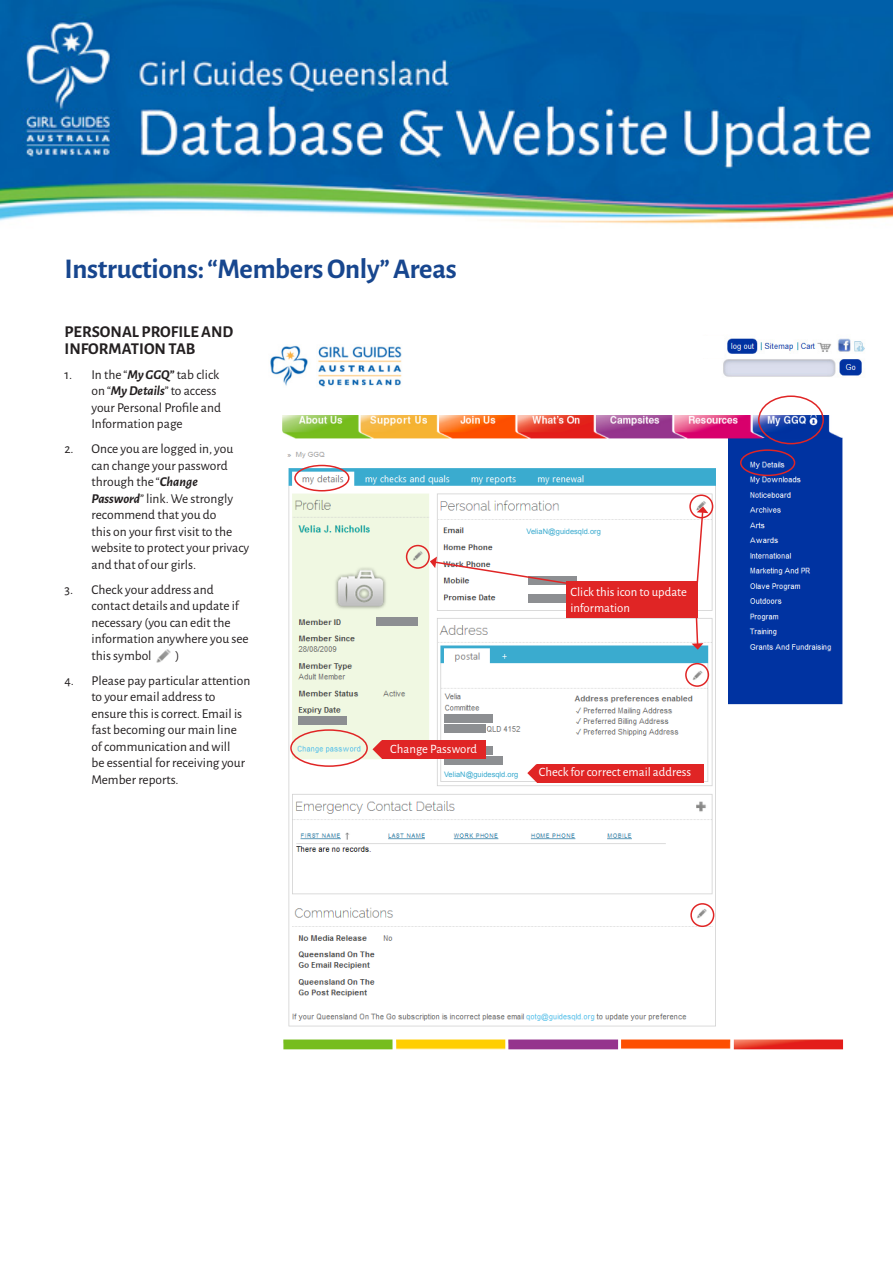
<style>
.page{position:relative;width:893px;height:1263px;background:#fff}
.page>*{position:absolute;margin:0;border:0;box-sizing:border-box;transform-origin:0 0}
.Heading{font:700 28.5px "Alegreya Sans";letter-spacing:-.01em;color:#17468e}
.Heading-2{font:700 16.5px/16.5px "Alegreya Sans";color:#231f20}
.t1{font:13.5px/16.5px "Alegreya Sans";color:#231f20}
.t2{font:12.75px/15.3px "Alegreya Sans";color:#fff}
.t3{font:7.5px "Arial";color:#3aaacf}
.s1{font-weight:700;font-style:italic}
</style>
<div class="page">
<img style="left:270px;top:338px;width:595px;height:65px">
<img style="left:282px;top:415px;width:561px;height:612px">
<img style="left:0;top:0;width:893px;height:224px">
<img style="left:283px;top:1039px;width:561px;height:11px">
<div style="left:444px;top:724px;width:42px;height:8px;background:#8d8f92"></div>
<div style="left:444px;top:715px;width:49px;height:8px;background:#8d8f92"></div>
<div style="left:444px;top:746px;width:49px;height:9px;background:#8d8f92"></div>
<div style="left:298px;top:716px;width:48px;height:8px;background:#8d8f92"></div>
<div style="left:444px;top:757px;width:59px;height:8px;background:#8d8f92"></div>
<div style="left:376px;top:618px;width:42px;height:8px;background:#8d8f92"></div>
<svg style="left:572px;top:577px;width:5px;height:5px"></svg>
<div style="left:528px;top:594px;width:49px;height:8px;background:#8d8f92"></div>
<div style="left:758px;top:395px;width:66px;height:49px;border:2px solid #e02525;border-radius:50%"></div>
<div style="left:689px;top:494px;width:24px;height:24px;border:2px solid #e02525;border-radius:50%"></div>
<div style="left:685px;top:663px;width:24px;height:24px;border:2px solid #e02525;border-radius:50%"></div>
<div style="left:690px;top:903px;width:24px;height:24px;border:2px solid #e02525;border-radius:50%"></div>
<div style="left:406px;top:545px;width:24px;height:24px;border:2px solid #e02525;border-radius:50%"></div>
<div style="left:740px;top:449px;width:55px;height:27px;border:2px solid #e02525;border-radius:50%"></div>
<div style="left:290px;top:729px;width:78px;height:38px;border:2px solid #e02525;border-radius:50%"></div>
<div style="left:294px;top:465px;width:55px;height:26px;border:2px solid #e02525;border-radius:50%"></div>
<div style="left:694px;top:336px;width:30px;height:21px;background:#fff"></div>
<img style="left:156px;top:649px;width:15px;height:14px">
<div style="left:566px;top:582px;width:132px;height:36px;background:#e02525"></div>
<svg style="left:430px;top:556px;width:142px;height:30px"></svg>
<svg style="left:695px;top:506px;width:13px;height:80px"></svg>
<svg style="left:692px;top:614px;width:11px;height:36px"></svg>
<div style="left:444px;top:768px;width:88px;height:13px;background:#fff"></div>
<div style="left:527px;top:523px;width:87px;height:16px;background:#fff"></div>
<svg style="left:527px;top:764px;width:10px;height:19px"></svg>
<div style="left:537px;top:764px;width:166px;height:19px;background:#e02525"></div>
<svg style="left:372px;top:740px;width:10px;height:19px"></svg>
<div style="left:382px;top:740px;width:103px;height:19px;background:#e02525"></div>
<p class="Heading" style="left:64px;top:248px;width:394px">Instructions: “Members Only” Areas</p>
<p class="Heading-2" style="left:64px;top:323px;width:170px">PERSONAL PROFILE AND<br>INFORMATION TAB</p>
<p class="t1" style="left:91px;top:365px;width:131px;text-indent:-27px">1. In the “<span class="s1">My GGQ”</span> tab click on “<span class="s1">My Details</span>” to access your Personal Profile and<br>Information page</p>
<p class="t1" style="left:91px;top:440px;width:159px;text-indent:-27px">2. Once you are logged in, you can change your password through the “<span class="s1">Change<br>Password</span>” link. We strongly recommend that you do<br>this on your first visit to the website to protect your privacy and that of our girls.</p>
<p class="t1" style="left:91px;top:580px;width:159px;text-indent:-27px">3. Check your address and contact details and update if necessary (you can edit the information anywhere you see this symbol</p>
<p class="t1" style="left:176px;top:646px;width:5px">)</p>
<p class="t1" style="left:91px;top:671px;width:160px;text-indent:-27px">4. Please pay particular attention to your email address to ensure this is correct. Email is fast becoming our main line of communication and will<br>be essential for receiving your<br>Member reports.</p>
<p class="t3" style="left:527px;top:526px;width:76px">VeliaN@guidesqld.org</p>
<p class="t2" style="left:570px;top:584px;width:118px">Click this icon to update information</p>
<p class="t2" style="left:390px;top:740px;width:88px">Change Password</p>
<p class="t3" style="left:444px;top:769px;width:76px">VeliaN@guidesqld.org</p>
<p class="t2" style="left:539px;top:764px;width:154px">Check for correct email address</p>
</div>
